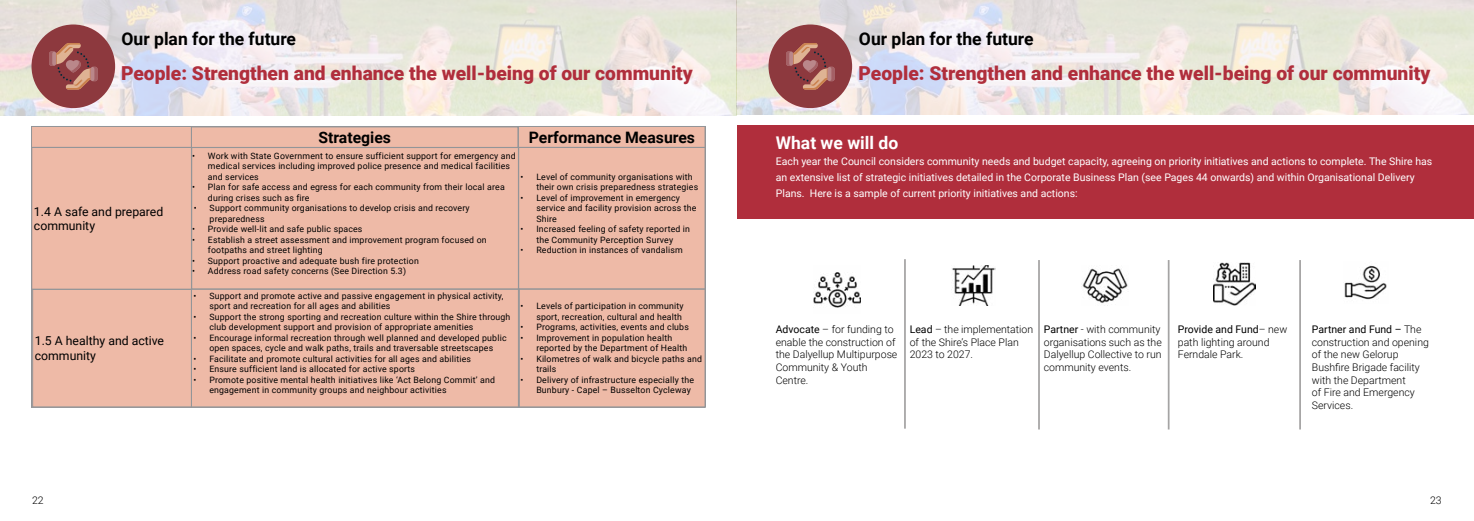
<style>
.page{position:relative;width:1474px;height:521px;background:#fff}
.page>*{position:absolute;margin:0;border:0;box-sizing:border-box;transform-origin:0 0}
.t1{font:900 19.25px "Roboto";color:#b02e3c}
.t2{font:700 17.5px "Roboto";color:#000}
.t3{font:700 17.5px "Roboto";color:#fff}
.t4{font:700 15.75px "Roboto";color:#000}
.t5{font:12.25px/14.7px "Roboto";color:#000}
.t6{font:300 10.5px/12.6px "Roboto";color:#000}
.t7{font:10.5px/15.8px "Roboto";color:#fff}
.t8{font:8.75px/10.5px "Roboto";letter-spacing:.02em;color:#000}
.s1{font-weight:400}
</style>
<div class="page">
<img style="left:0;top:0;width:736px;height:115px">
<div style="left:31px;top:126px;width:674px;height:282px;background:#eebaa7;border:1px solid #939598"></div>
<div style="left:31px;top:126px;width:161px;height:22px;border:1px solid #939598"></div>
<div style="left:31px;top:25px;width:84px;height:83px;background:#8d393e;border-radius:50%"></div>
<svg style="left:49px;top:43px;width:49px;height:47px"></svg>
<div style="left:191px;top:126px;width:327px;height:22px;border:1px solid #939598"></div>
<div style="left:518px;top:126px;width:188px;height:22px;border:1px solid #939598"></div>
<div style="left:31px;top:147px;width:161px;height:143px;border:1px solid #939598"></div>
<div style="left:191px;top:147px;width:328px;height:143px;border:1px solid #939598"></div>
<div style="left:518px;top:147px;width:188px;height:142px;border:1px solid #939598"></div>
<div style="left:32px;top:289px;width:160px;height:118px;border:1px solid #939598"></div>
<div style="left:191px;top:289px;width:328px;height:118px;border:1px solid #939598"></div>
<div style="left:518px;top:289px;width:188px;height:118px;border:1px solid #939598"></div>
<svg style="left:736px;top:0;width:737px;height:115px;background:#e9e6e1"></svg>
<div style="left:737px;top:125px;width:736px;height:94px;background:#b02e3c"></div>
<img style="left:813px;top:272px;width:47px;height:36px">
<img style="left:952px;top:265px;width:43px;height:40px">
<img style="left:1082px;top:268px;width:46px;height:35px">
<img style="left:1344px;top:265px;width:43px;height:35px">
<hr style="left:904px;top:259px;width:1px;height:170px;background:#a5a4a4">
<hr style="left:1038px;top:260px;width:1px;height:169px;background:#a5a4a4">
<hr style="left:1167px;top:260px;width:2px;height:169px;background:#a5a4a4">
<hr style="left:1299px;top:260px;width:1px;height:169px;background:#a5a4a4">
<div style="left:768px;top:25px;width:84px;height:83px;background:#8d393e;border-radius:50%"></div>
<svg style="left:786px;top:43px;width:48px;height:47px"></svg>
<img style="left:1213px;top:263px;width:42px;height:42px">
<p class="t2" style="left:121px;top:26px;width:176px">Our plan for the future</p>
<p class="t1" style="left:121px;top:60px;width:573px">People: Strengthen and enhance the well-being of our community</p>
<p class="t5" style="left:34px;top:203px;width:131px">1.4 A safe and prepared community</p>
<p class="t5" style="left:35px;top:333px;width:131px">1.5 A healthy and active community</p>
<p class="t4" style="left:318px;top:126px;width:74px">Strategies</p>
<p class="t4" style="left:529px;top:126px;width:168px">Performance Measures</p>
<p class="t8" style="left:208px;top:150px;width:309px;text-indent:-16px">• Work with State Government to ensure sufficient support for emergency and medical services including improved police presence and medical facilities and services</p>
<p class="t8" style="left:208px;top:181px;width:298px;text-indent:-16px">• Plan for safe access and egress for each community from their local area during crises such as fire</p>
<p class="t8" style="left:210px;top:202px;width:261px;text-indent:-16px">• Support community organisations to develop crisis and recovery preparedness</p>
<p class="t8" style="left:192px;top:223px;width:172px">• Provide well-lit and safe public spaces</p>
<p class="t8" style="left:208px;top:234px;width:280px;text-indent:-16px">• Establish a street assessment and improvement program focused on footpaths and street lighting</p>
<p class="t8" style="left:192px;top:255px;width:228px">• Support proactive and adequate bush fire protection</p>
<p class="t8" style="left:192px;top:265px;width:215px">• Address road safety concerns (See Direction 5.3)</p>
<p class="t8" style="left:536px;top:171px;width:163px;text-indent:-16px">• Level of community organisations with their own crisis preparedness strategies</p>
<p class="t8" style="left:536px;top:192px;width:161px;text-indent:-16px">• Level of improvement in emergency service and facility provision across the<br>Shire</p>
<p class="t8" style="left:520px;top:223px;width:171px;text-align:center">• Increased feeling of safety reported in the Community Perception Survey</p>
<p class="t8" style="left:520px;top:244px;width:164px">• Reduction in instances of vandalism</p>
<p class="t8" style="left:209px;top:290px;width:295px;text-indent:-16px">• Support and promote active and passive engagement in physical activity, sport and recreation for all ages and abilities</p>
<p class="t8" style="left:209px;top:311px;width:302px;text-indent:-16px">• Support the strong sporting and recreation culture within the Shire through club development support and provision of appropriate amenities</p>
<p class="t8" style="left:194px;top:332px;width:314px;text-align:center">• Encourage informal recreation through well planned and developed public open spaces, cycle and walk paths, trails and traversable streetscapes</p>
<p class="t8" style="left:194px;top:353px;width:279px">• Facilitate and promote cultural activities for all ages and abilities</p>
<p class="t8" style="left:194px;top:364px;width:223px">• Ensure sufficient land is allocated for active sports</p>
<p class="t8" style="left:209px;top:374px;width:287px;text-indent:-16px">• Promote positive mental health initiatives like ‘Act Belong Commit’ and engagement in community groups and neighbour activities</p>
<p class="t8" style="left:520px;top:301px;width:164px;text-align:right">• Levels of participation in community sport, recreation, cultural and health</p>
<p class="t8" style="left:520px;top:322px;width:170px">• Programs, activities, events and clubs</p>
<p class="t8" style="left:536px;top:332px;width:152px;text-indent:-16px">• Improvement in population health reported by the Department of Health</p>
<p class="t8" style="left:536px;top:353px;width:167px;text-indent:-16px">• Kilometres of walk and bicycle paths and trails</p>
<p class="t8" style="left:536px;top:374px;width:159px;text-indent:-16px">• Delivery of infrastructure especially the<br>Bunbury - Capel – Busselton Cycleway</p>
<p class="t2" style="left:859px;top:26px;width:176px">Our plan for the future</p>
<p class="t1" style="left:858px;top:60px;width:573px">People: Strengthen and enhance the well-being of our community</p>
<p class="t3" style="left:775px;top:131px;width:124px">What we will do</p>
<p class="t7" style="left:775px;top:153px;width:658px">Each year the Council considers community needs and budget capacity, agreeing on priority initiatives and actions to complete. The Shire has an extensive list of strategic initiatives detailed in the Corporate Business Plan (see Pages 44 onwards) and within Organisational Delivery<br>Plans. Here is a sample of current priority initiatives and actions:</p>
<p class="t6" style="left:775px;top:323px;width:123px"><span class="s1">Advocate</span> – for funding to enable the construction of the Dalyellup Multipurpose<br>Community &amp; Youth<br>Centre.</p>
<p class="t6" style="left:909px;top:323px;width:125px"><span class="s1">Lead</span> – the implementation of the Shire’s Place Plan<br>2023 to 2027.</p>
<p class="t6" style="left:1043px;top:323px;width:119px"><span class="s1">Partner</span> - with community organisations such as the<br>Dalyellup Collective to run community events.</p>
<p class="t6" style="left:1177px;top:323px;width:111px"><span class="s1">Provide and Fund</span>– new path lighting around<br>Ferndale Park.</p>
<p class="t6" style="left:1311px;top:323px;width:118px"><span class="s1">Partner and Fund –</span> The construction and opening of the new Gelorup<br>Bushfire Brigade facility with the Department<br>of Fire and Emergency<br>Services.</p>
<p class="t6" style="left:32px;top:494px;width:13px">22</p>
<p class="t6" style="left:1429px;top:494px;width:13px">23</p>
</div>
